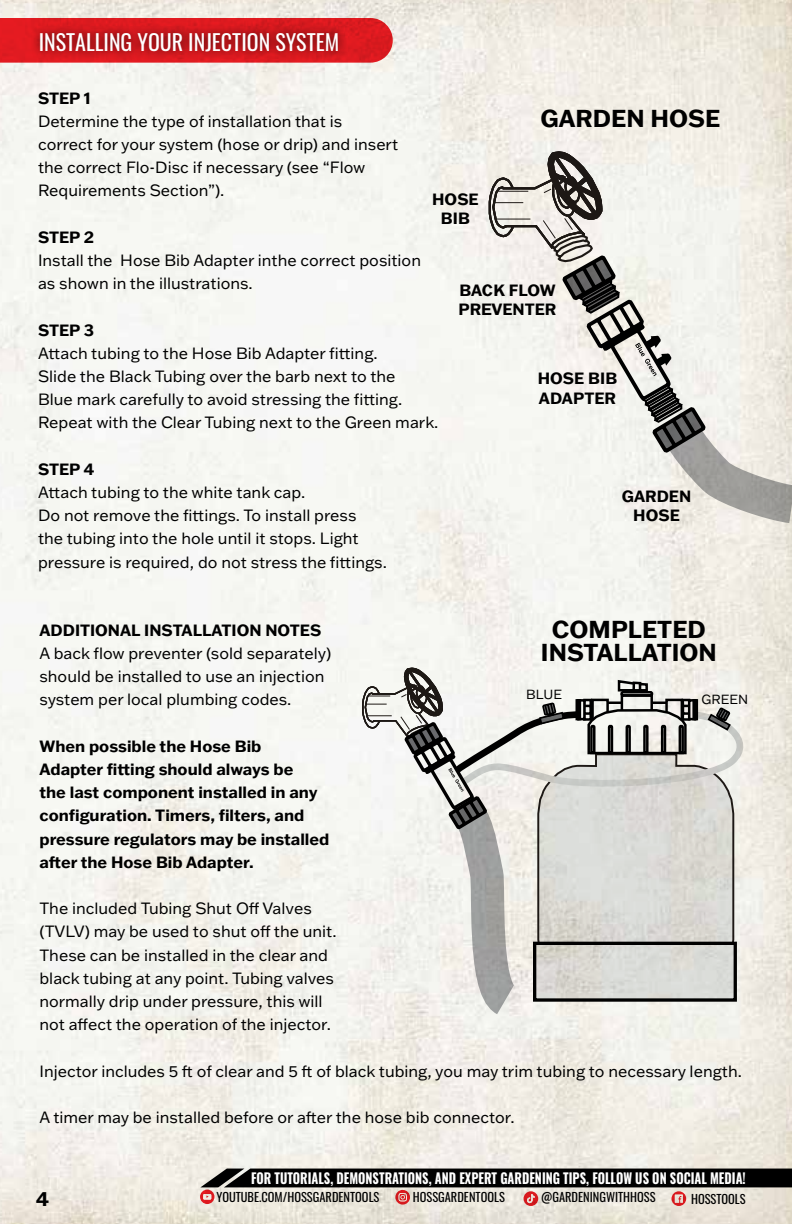
<style>
.page{position:relative;width:792px;height:1224px;background:#fff}
.page>*{position:absolute;margin:0;border:0;box-sizing:border-box;transform-origin:0 0}
.t1{font:700 24px/23.2px "Franklin Gothic ATF";color:#000;text-align:center}
.t2{font:22px "Oswald";color:#fff}
.t3{font:700 20px "Franklin Gothic ATF";color:#000}
.t4{font:16px/23.2px "Franklin Gothic ATF";color:#000}
.t5{font:700 16px/23.2px "Franklin Gothic ATF";color:#000}
.t6{font:700 14.4px "Oswald";color:#fff;scale:.87 1}
.t7{font:13px "Franklin Gothic ATF";color:#000}
.t8{font:12.4px "Oswald";color:#000}
</style>
<div class="page">
<img style="left:0;top:0;width:792px;height:1224px">
<svg style="left:200px;top:1169px;width:592px;height:37px;background:#79736e"></svg>
<svg style="left:0;top:18px;width:393px;height:45px;background:#df282c"></svg>
<div style="left:30px;top:23px;width:318px;height:38px;background:#000;opacity:.75"></div>
<svg style="left:488px;top:151px;width:304px;height:380px"></svg>
<svg style="left:361px;top:668px;width:384px;height:355px"></svg>
<svg style="left:635px;top:685px;width:4px;height:4px"></svg>
<div style="left:632px;top:682px;width:10px;height:10px;border:2px solid #000"></div>
<div style="left:640px;top:684px;width:7px;height:6px;background:#f2f3ee"></div>
<div style="left:639px;top:683px;width:9px;height:9px;border:2px solid #000"></div>
<h2 class="t2" style="left:39px;top:22px;width:302px">INSTALLING YOUR INJECTION SYSTEM</h2>
<p class="t5" style="left:38px;top:86px;width:54px">STEP 1</p>
<p class="t4" style="left:38px;top:109px;width:362px">Determine the type of installation that is correct for your system (hose or drip) and insert the correct Flo-Disc if necessary (see “Flow Requirements Section”).</p>
<p class="t5" style="left:38px;top:225px;width:58px">STEP 2</p>
<p class="t4" style="left:38px;top:248px;width:385px">Install the Hose Bib Adapter inthe correct position as shown in the illustrations.</p>
<p class="t5" style="left:38px;top:318px;width:58px">STEP 3</p>
<p class="t4" style="left:38px;top:341px;width:402px">Attach tubing to the Hose Bib Adapter fitting.<br>Slide the Black Tubing over the barb next to the<br>Blue mark carefully to avoid stressing the fitting.<br>Repeat with the Clear Tubing next to the Green mark.</p>
<p class="t5" style="left:38px;top:457px;width:58px">STEP 4</p>
<p class="t4" style="left:38px;top:480px;width:350px">Attach tubing to the white tank cap.<br>Do not remove the fittings. To install press<br>the tubing into the hole until it stops. Light pressure is required, do not stress the fittings.</p>
<h1 class="t1" style="left:541px;top:107px;width:181px">GARDEN HOSE</h1>
<p class="t5" style="left:432px;top:189px;width:48px;line-height:19.2px;text-align:center">HOSE<br>BIB</p>
<p class="t5" style="left:459px;top:280px;width:99px;line-height:19.2px">BACK FLOW<br>PREVENTER</p>
<p class="t5" style="left:538px;top:369px;width:81px;line-height:19.2px">HOSE BIB<br>ADAPTER</p>
<p class="t5" style="left:622px;top:486px;width:71px;line-height:19.2px;text-align:center">GARDEN<br>HOSE</p>
<h1 class="t1" style="left:541px;top:617px;width:178px">COMPLETED<br>INSTALLATION</h1>
<p class="t5" style="left:39px;top:618px;width:283px">ADDITIONAL INSTALLATION NOTES</p>
<p class="t4" style="left:39px;top:641px;width:293px">A back flow preventer (sold separately) should be installed to use an injection system per local plumbing codes.</p>
<p class="t5" style="left:39px;top:734px;width:291px">When possible the Hose Bib<br>Adapter fitting should always be<br>the last component installed in any configuration. Timers, filters, and pressure regulators may be installed after the Hose Bib Adapter.</p>
<p class="t4" style="left:39px;top:896px;width:299px">The included Tubing Shut Off Valves (TVLV) may be used to shut off the unit.<br>These can be installed in the clear and black tubing at any point. Tubing valves normally drip under pressure, this will not affect the operation of the injector.</p>
<p class="t4" style="left:39px;top:1059px;width:704px">Injector includes 5 ft of clear and 5 ft of black tubing, you may trim tubing to necessary length.</p>
<p class="t4" style="left:39px;top:1105px;width:477px">A timer may be installed before or after the hose bib connector.</p>
<p class="t7" style="left:526px;top:686px;width:37px">BLUE</p>
<p class="t7" style="left:702px;top:690px;width:48px">GREEN</p>
<p class="t6" style="left:251px;top:1170px;width:570px">FOR TUTORIALS, DEMONSTRATIONS, AND EXPERT GARDENING TIPS, FOLLOW US ON SOCIAL MEDIA!</p>
<p class="t3" style="left:36px;top:1185px;width:14px">4</p>
<p class="t8" style="left:216px;top:1186px;width:165px">YOUTUBE.COM/HOSSGARDENTOOLS</p>
<p class="t8" style="left:413px;top:1186px;width:94px">HOSSGARDENTOOLS</p>
<p class="t8" style="left:541px;top:1186px;width:116px">@GARDENINGWITHHOSS</p>
<p class="t8" style="left:691px;top:1187px;width:56px">HOSSTOOLS</p>
</div>
